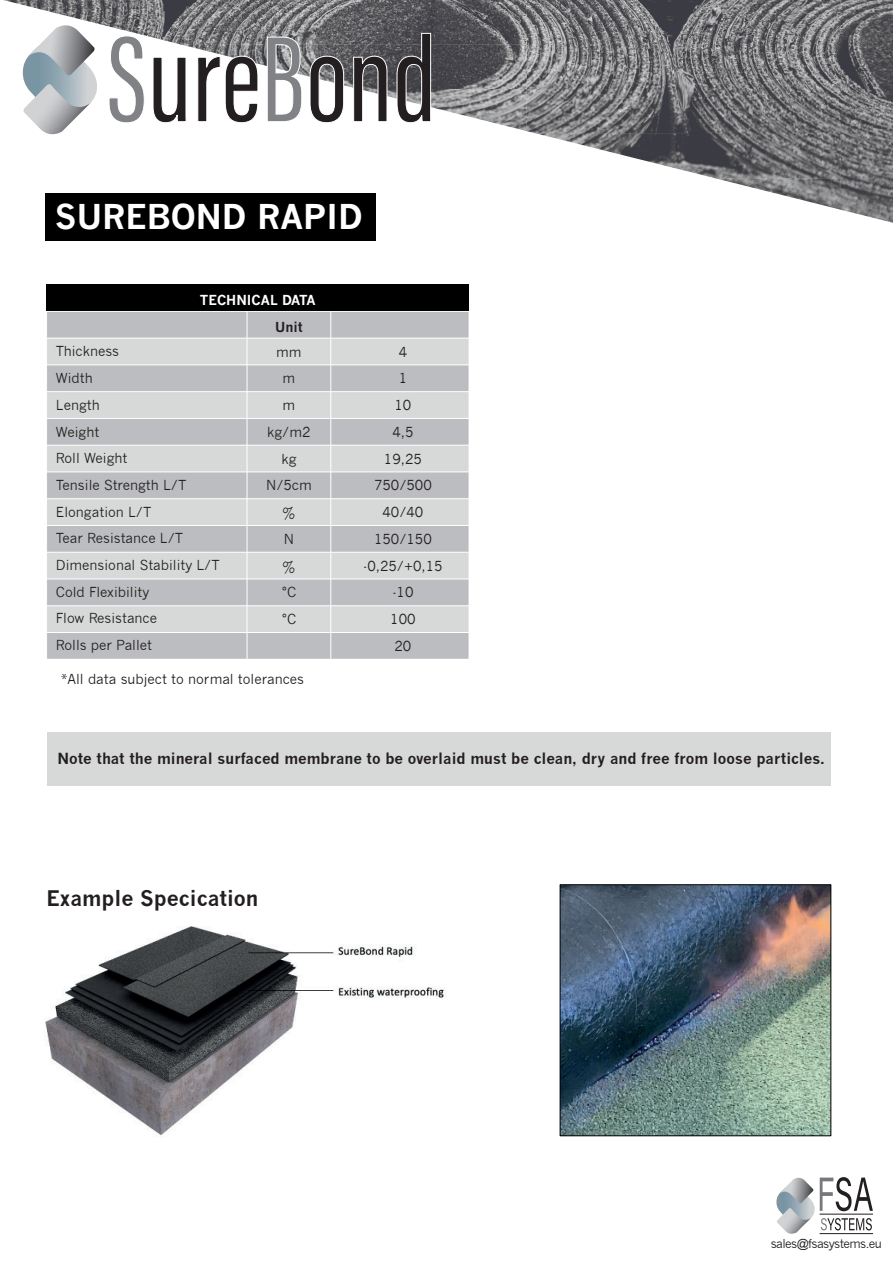
<style>
.page{position:relative;width:893px;height:1263px;background:#fff}
.page>*{position:absolute;margin:0;border:0;box-sizing:border-box;transform-origin:0 0}
.t1{font:700 33.45px "News Gothic";color:#fff}
.t2{font:700 21px "News Gothic";color:#231f20}
.t3{font:700 15px "News Gothic";color:#231f20}
.t4{font:13.5px/26.7px "News Gothic";color:#231f20}
.t5{font:700 13.5px "News Gothic";color:#fff}
.t6{font:700 13.5px "News Gothic";color:#231f20}
.t7{font:12px "News Gothic";letter-spacing:-.05em;color:#231f20}
</style>
<div class="page">
<img style="left:3px;top:0;width:523px;height:45px">
<img style="left:526px;top:0;width:314px;height:134px">
<img style="left:840px;top:0;width:53px;height:223px">
<img style="left:180px;top:44px;width:347px;height:45px">
<img style="left:388px;top:89px;width:139px;height:42px">
<img style="left:539px;top:134px;width:302px;height:44px">
<img style="left:715px;top:178px;width:126px;height:32px">
<svg style="left:108px;top:35px;width:37px;height:88px"></svg>
<svg style="left:153px;top:56px;width:34px;height:67px"></svg>
<svg style="left:197px;top:55px;width:62px;height:68px"></svg>
<svg style="left:266px;top:36px;width:37px;height:86px"></svg>
<svg style="left:309px;top:55px;width:35px;height:68px"></svg>
<svg style="left:353px;top:55px;width:35px;height:67px"></svg>
<svg style="left:396px;top:33px;width:36px;height:91px;background:#605e60"></svg>
<svg style="left:20px;top:25px;width:80px;height:110px"></svg>
<svg style="left:776px;top:1177px;width:97px;height:58px"></svg>
<div style="left:46px;top:193px;width:330px;height:47px;background:#000001"></div>
<div style="left:47px;top:311px;width:422px;height:348px;background:#bcbdc0"></div>
<div style="left:47px;top:338px;width:422px;height:27px;background:#d7d9d8"></div>
<div style="left:47px;top:392px;width:422px;height:26px;background:#d7d9d8"></div>
<div style="left:47px;top:445px;width:422px;height:27px;background:#d7d9d8"></div>
<div style="left:47px;top:499px;width:422px;height:26px;background:#d7d9d8"></div>
<div style="left:47px;top:552px;width:422px;height:27px;background:#d7d9d8"></div>
<div style="left:47px;top:606px;width:422px;height:26px;background:#d7d9d8"></div>
<hr style="left:47px;top:632px;width:422px;height:1px;background:#fff">
<hr style="left:47px;top:605px;width:422px;height:1px;background:#fff">
<hr style="left:47px;top:579px;width:422px;height:1px;background:#fff">
<hr style="left:47px;top:552px;width:422px;height:1px;background:#fff">
<hr style="left:47px;top:525px;width:422px;height:1px;background:#fff">
<hr style="left:47px;top:498px;width:422px;height:1px;background:#fff">
<hr style="left:47px;top:472px;width:422px;height:1px;background:#fff">
<hr style="left:47px;top:445px;width:422px;height:1px;background:#fff">
<hr style="left:47px;top:418px;width:422px;height:1px;background:#fff">
<hr style="left:47px;top:391px;width:422px;height:1px;background:#fff">
<hr style="left:47px;top:365px;width:422px;height:1px;background:#fff">
<hr style="left:47px;top:338px;width:422px;height:1px;background:#fff">
<hr style="left:47px;top:311px;width:422px;height:1px;background:#fff">
<hr style="left:330px;top:285px;width:1px;height:374px;background:#fff">
<hr style="left:247px;top:285px;width:1px;height:374px;background:#fff">
<div style="left:47px;top:285px;width:422px;height:26px;background:#000001"></div>
<img style="left:562px;top:886px;width:267px;height:248px">
<div style="left:560px;top:884px;width:271px;height:252px;border:1px solid #000001"></div>
<img style="left:45px;top:926px;width:401px;height:209px">
<div style="left:47px;top:732px;width:783px;height:53px;background:#d7d9d8"></div>
<h1 class="t1" style="left:55px;top:196px;width:309px">SUREBOND RAPID</h1>
<p class="t5" style="left:200px;top:291px;width:117px">TECHNICAL DATA</p>
<p class="t6" style="left:275px;top:318px;width:29px">Unit</p>
<p class="t4" style="left:276px;top:338px;width:27px">mm</p>
<p class="t4" style="left:399px;top:338px;width:10px">4</p>
<p class="t4" style="left:283px;top:365px;width:14px">m</p>
<p class="t4" style="left:399px;top:365px;width:10px">1</p>
<p class="t4" style="left:283px;top:392px;width:14px">m</p>
<p class="t4" style="left:394px;top:392px;width:18px">10</p>
<p class="t4" style="left:267px;top:419px;width:45px">kg/m2</p>
<p class="t4" style="left:392px;top:419px;width:23px">4,5</p>
<p class="t4" style="left:281px;top:445px;width:17px">kg</p>
<p class="t4" style="left:384px;top:445px;width:39px">19,25</p>
<p class="t4" style="left:266px;top:472px;width:47px">N/5cm</p>
<p class="t4" style="left:374px;top:472px;width:59px">750/500</p>
<p class="t4" style="left:283px;top:499px;width:14px">%</p>
<p class="t4" style="left:382px;top:499px;width:42px">40/40</p>
<p class="t4" style="left:284px;top:526px;width:12px">N</p>
<p class="t4" style="left:374px;top:526px;width:59px">150/150</p>
<p class="t4" style="left:283px;top:552px;width:14px">%</p>
<p class="t4" style="left:363px;top:552px;width:81px">-0,25/+0,15</p>
<p class="t4" style="left:282px;top:579px;width:16px">°C</p>
<p class="t4" style="left:392px;top:579px;width:23px">-10</p>
<p class="t4" style="left:282px;top:606px;width:16px">°C</p>
<p class="t4" style="left:390px;top:606px;width:27px;text-align:center">100<br>20</p>
<p class="t4" style="left:61px;top:666px;width:244px">*All data subject to normal tolerances</p>
<p class="t4" style="left:56px;top:338px;width:165px">Thickness<br>Width<br>Length<br>Weight<br>Roll Weight<br>Tensile Strength L/T<br>Elongation L/T<br>Tear Resistance L/T<br>Dimensional Stability L/T<br>Cold Flexibility<br>Flow Resistance<br>Rolls per Pallet</p>
<p class="t3" style="left:57px;top:749px;width:769px">Note that the mineral surfaced membrane to be overlaid must be clean, dry and free from loose particles.</p>
<h2 class="t2" style="left:47px;top:886px;width:213px">Example Specication</h2>
<p class="t7" style="left:771px;top:1237px;width:113px">sales@fsasystems.eu</p>
</div>
